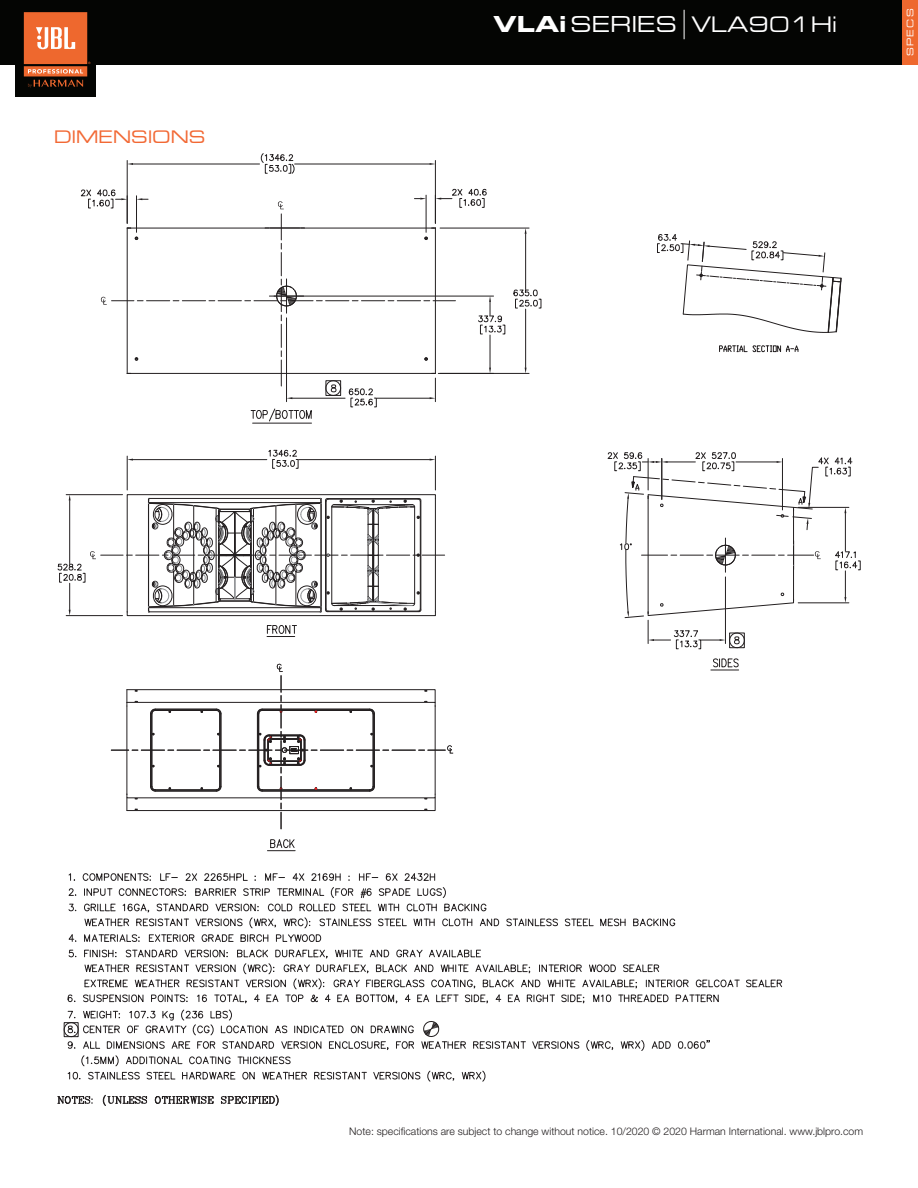
<style>
.page{position:relative;width:918px;height:1188px;background:#fff}
.page>*{position:absolute;margin:0;border:0;box-sizing:border-box;transform-origin:0 0}
.t1{font:22.2px "Eddmond";color:#fff}
.t2{font:18px "Eddmond";color:#f26935}
.t3{font:300 10.5px "Helvetica Neue";color:#231f20}
.t4{font:9.45px "Eddmond";letter-spacing:.125em;color:#fff}
.s1{font-weight:700;font-size:22.8px}
.s2{font-size:22.8px}
</style>
<div class="page">
<div style="left:0;top:0;width:918px;height:65px;background:#040503"></div>
<div style="left:15px;top:0;width:81px;height:96px;background:#040503"></div>
<svg style="left:24px;top:12px;width:67px;height:76px;background:#c0633a"></svg>
<div style="left:902px;top:0;width:16px;height:65px;background:#ee682e"></div>
<svg style="left:711px;top:658px;width:28px;height:13px"></svg>
<svg style="left:607px;top:452px;width:254px;height:198px"></svg>
<hr style="left:253px;top:423px;width:59px;height:1px;background:#231f20">
<hr style="left:440px;top:373px;width:89px;height:1px;background:#231f20">
<hr style="left:440px;top:228px;width:89px;height:1px;background:#231f20">
<hr style="left:525px;top:309px;width:1px;height:59px;background:#231f20">
<hr style="left:525px;top:234px;width:1px;height:56px;background:#231f20">
<svg style="left:513px;top:289px;width:28px;height:19px"></svg>
<hr style="left:435px;top:160px;width:1px;height:63px;background:#231f20">
<hr style="left:127px;top:160px;width:1px;height:63px;background:#231f20">
<hr style="left:295px;top:164px;width:135px;height:1px;background:#231f20">
<hr style="left:133px;top:164px;width:127px;height:1px;background:#231f20">
<svg style="left:127px;top:163px;width:6px;height:2px"></svg>
<svg style="left:261px;top:153px;width:34px;height:21px"></svg>
<svg style="left:80px;top:189px;width:425px;height:233px"></svg>
<svg style="left:267px;top:839px;width:28px;height:12px"></svg>
<svg style="left:111px;top:664px;width:342px;height:165px"></svg>
<hr style="left:435px;top:456px;width:1px;height:34px;background:#231f20">
<hr style="left:127px;top:456px;width:1px;height:34px;background:#231f20">
<hr style="left:299px;top:459px;width:131px;height:1px;background:#231f20">
<hr style="left:133px;top:459px;width:134px;height:1px;background:#231f20">
<svg style="left:268px;top:449px;width:30px;height:20px"></svg>
<svg style="left:57px;top:486px;width:388px;height:151px"></svg>
<svg style="left:719px;top:345px;width:80px;height:8px"></svg>
<svg style="left:657px;top:234px;width:185px;height:99px"></svg>
<svg style="left:58px;top:1096px;width:35px;height:8px"></svg>
<svg style="left:103px;top:1094px;width:44px;height:12px"></svg>
<svg style="left:154px;top:1096px;width:59px;height:8px"></svg>
<svg style="left:221px;top:1095px;width:58px;height:11px"></svg>
<svg style="left:746px;top:979px;width:37px;height:9px"></svg>
<svg style="left:64px;top:873px;width:675px;height:209px"></svg>
<p class="t2" style="left:54px;top:125px;width:153px">DIMENSIONS</p>
<p class="t1" style="left:493px;top:10px;width:345px"><span class="s1">VLAi</span> <span class="s2">SERIES</span> | VLA901Hi</p>
<p class="t4" style="left:904px;top:56px;width:49px;rotate:-90deg">SPECS</p>
<p class="t3" style="left:349px;top:1125px;width:515px">Note: specifications are subject to change without notice. 10/2020 © 2020 Harman International. www.jblpro.com</p>
</div>
